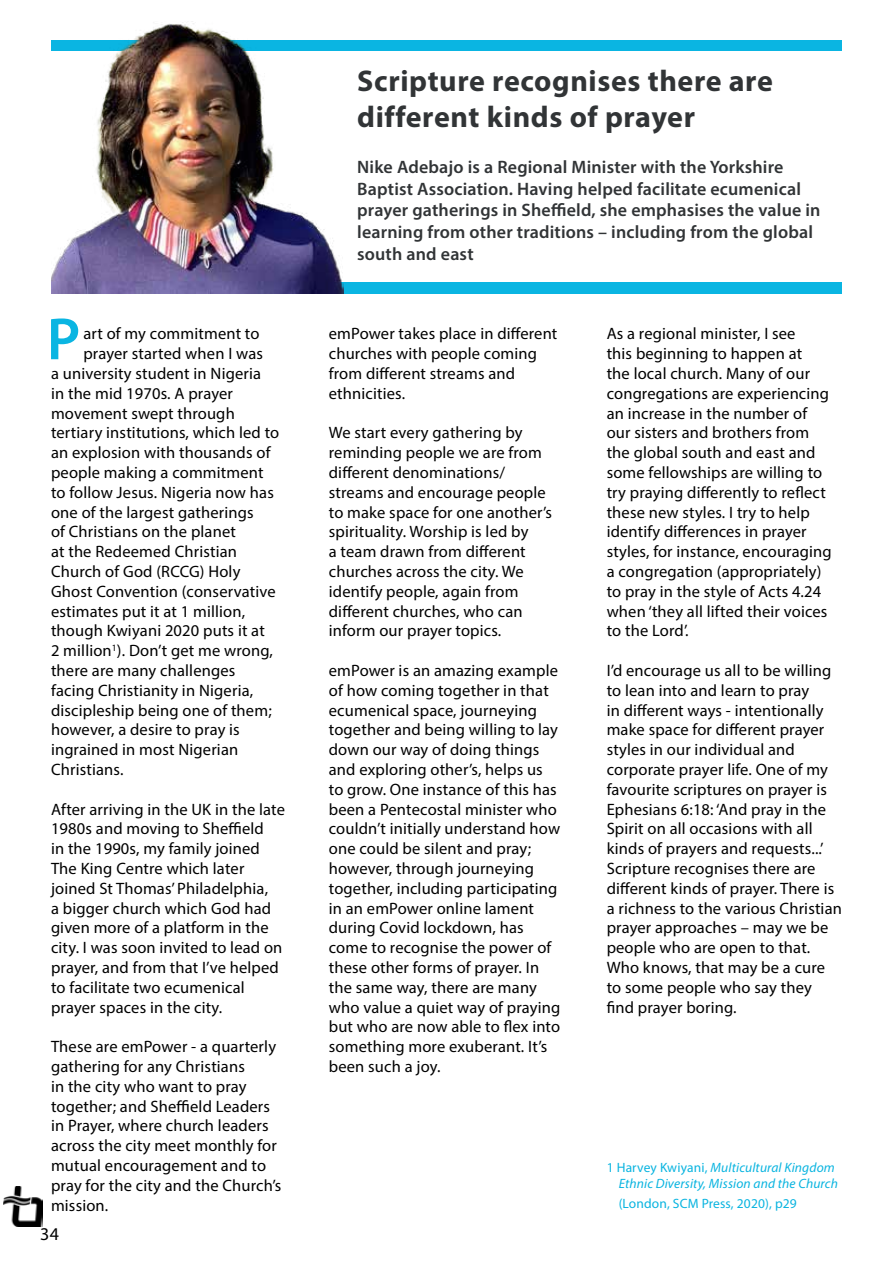
<style>
.page{position:relative;width:893px;height:1263px;background:#fff}
.page>*{position:absolute;margin:0;border:0;box-sizing:border-box;transform-origin:0 0}
.t1{font:600 60px "Myriad Pro";color:#0ab5e2}
.t2{font:700 30px/36px "Myriad Pro";letter-spacing:.02em;color:#313436}
.t3{font:600 18px/21.6px "Myriad Pro";letter-spacing:.01em;color:#313436}
.t4{font:18px "Myriad Pro";color:#000}
.t5{font:16.5px/19.8px "Myriad Pro";letter-spacing:.01em;color:#000}
.t6{font:italic 13.5px/16.2px "Myriad Pro";letter-spacing:.01em;color:#09b4e0;text-align:right}
.t7{font:13.5px "Myriad Pro";letter-spacing:.01em;color:#09b4e0}
.s1{font-style:normal}
</style>
<div class="page">
<div style="left:51px;top:40px;width:791px;height:11px;background:#0ab5e2"></div>
<div style="left:51px;top:282px;width:791px;height:11px;background:#0ab5e2"></div>
<img style="left:51px;top:23px;width:292px;height:270px">
<img style="left:3px;top:1186px;width:39px;height:40px">
<h1 class="t1" style="left:47px;top:301px;width:35px">P</h1>
<p class="t5" style="left:83px;top:324px;width:178px">art of my commitment to</p>
<p class="t5" style="left:83px;top:343px;width:181px">prayer started when I was</p>
<p class="t5" style="left:51px;top:363px;width:212px">a university student in Nigeria</p>
<p class="t5" style="left:51px;top:383px;width:183px">in the mid 1970s. A prayer</p>
<p class="t5" style="left:51px;top:403px;width:185px">movement swept through</p>
<p class="t5" style="left:51px;top:423px;width:230px">tertiary institutions, which led to</p>
<p class="t5" style="left:51px;top:442px;width:221px">an explosion with thousands of</p>
<p class="t5" style="left:51px;top:462px;width:214px">people making a commitment</p>
<p class="t5" style="left:51px;top:482px;width:224px">to follow Jesus. Nigeria now has</p>
<p class="t5" style="left:51px;top:502px;width:204px">one of the largest gatherings</p>
<p class="t5" style="left:51px;top:522px;width:186px">of Christians on the planet</p>
<p class="t5" style="left:51px;top:541px;width:188px">at the Redeemed Christian</p>
<p class="t5" style="left:51px;top:561px;width:191px">Church of God (RCCG) Holy</p>
<p class="t5" style="left:51px;top:581px;width:226px">Ghost Convention (conservative</p>
<p class="t5" style="left:51px;top:601px;width:196px">estimates put it at 1 million,</p>
<p class="t5" style="left:51px;top:621px;width:215px">though Kwiyani 2020 puts it at</p>
<p class="t5" style="left:51px;top:640px;width:223px">2 million<sup>1</sup>). Don’t get me wrong,</p>
<p class="t5" style="left:51px;top:660px;width:186px">there are many challenges</p>
<p class="t5" style="left:51px;top:680px;width:204px">facing Christianity in Nigeria,</p>
<p class="t5" style="left:51px;top:700px;width:222px">discipleship being one of them;</p>
<p class="t5" style="left:51px;top:720px;width:190px">however, a desire to pray is</p>
<p class="t5" style="left:51px;top:739px;width:189px">ingrained in most Nigerian</p>
<p class="t5" style="left:51px;top:759px;width:74px">Christians.</p>
<p class="t5" style="left:51px;top:799px;width:236px">After arriving in the UK in the late<br>1980s and moving to Sheffield<br>in the 1990s, my family joined<br>The King Centre which later joined St Thomas’ Philadelphia,<br>a bigger church which God had given more of a platform in the city. I was soon invited to lead on prayer, and from that I’ve helped to facilitate two ecumenical prayer spaces in the city.</p>
<p class="t5" style="left:51px;top:1036px;width:232px">These are emPower - a quarterly gathering for any Christians<br>in the city who want to pray together; and Sheffield Leaders in Prayer, where church leaders across the city meet monthly for mutual encouragement and to pray for the city and the Church’s mission.</p>
<p class="t4" style="left:40px;top:1222px;width:20px">34</p>
<h2 class="t2" style="left:357px;top:62px;width:417px">Scripture recognises there are different kinds of prayer</h2>
<p class="t3" style="left:357px;top:156px;width:465px">Nike Adebajo is a Regional Minister with the Yorkshire Baptist Association. Having helped facilitate ecumenical prayer gatherings in Sheffield, she emphasises the value in learning from other traditions – including from the global south and east</p>
<p class="t5" style="left:329px;top:324px;width:230px">emPower takes place in different churches with people coming from different streams and ethnicities.</p>
<p class="t5" style="left:329px;top:423px;width:225px">We start every gathering by reminding people we are from different denominations/ streams and encourage people to make space for one another’s spirituality. Worship is led by<br>a team drawn from different churches across the city. We identify people, again from different churches, who can inform our prayer topics.</p>
<p class="t5" style="left:329px;top:660px;width:233px">emPower is an amazing example of how coming together in that ecumenical space, journeying together and being willing to lay down our way of doing things and exploring other’s, helps us to grow. One instance of this has been a Pentecostal minister who couldn’t initially understand how one could be silent and pray; however, through journeying together, including participating in an emPower online lament during Covid lockdown, has come to recognise the power of these other forms of prayer. In the same way, there are many who value a quiet way of praying but who are now able to flex into something more exuberant. It’s been such a joy.</p>
<p class="t5" style="left:607px;top:324px;width:227px">As a regional minister, I see<br>this beginning to happen at<br>the local church. Many of our congregations are experiencing an increase in the number of our sisters and brothers from the global south and east and some fellowships are willing to try praying differently to reflect these new styles. I try to help identify differences in prayer styles, for instance, encouraging a congregation (appropriately) to pray in the style of Acts 4.24 when ‘they all lifted their voices to the Lord’.</p>
<p class="t5" style="left:607px;top:660px;width:237px">I’d encourage us all to be willing to lean into and learn to pray<br>in different ways - intentionally make space for different prayer styles in our individual and corporate prayer life. One of my favourite scriptures on prayer is<br>Ephesians 6:18: ‘And pray in the<br>Spirit on all occasions with all kinds of prayers and requests...’<br>Scripture recognises there are different kinds of prayer. There is a richness to the various Christian prayer approaches – may we be people who are open to that.<br>Who knows, that may be a cure to some people who say they find prayer boring.</p>
<p class="t6" style="left:607px;top:1159px;width:233px"><span class="s1">1 Harvey Kwiyani,</span> Multicultural Kingdom<br>Ethnic Diversity, Mission and the Church</p>
<p class="t7" style="left:619px;top:1195px;width:180px">(London, SCM Press, 2020), p29</p>
</div>
